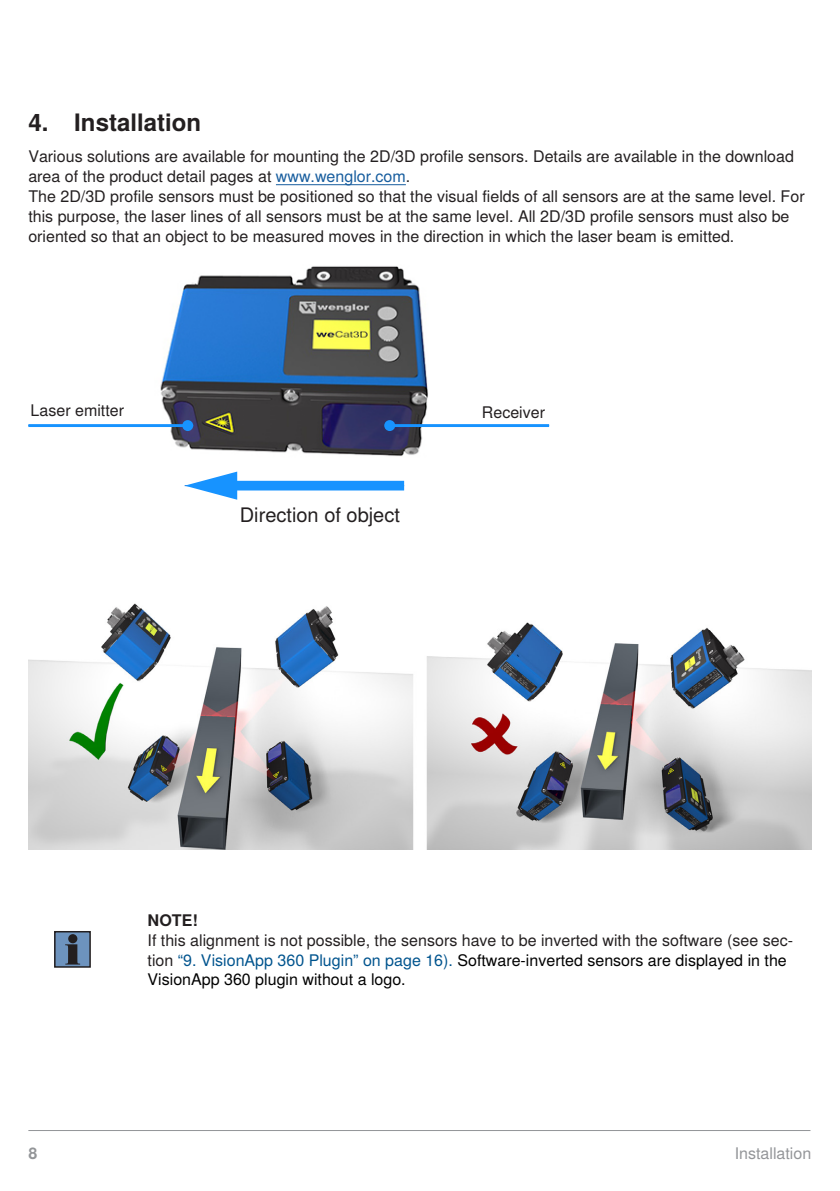
<style>
.page{position:relative;width:840px;height:1191px;background:#fff}
.page>*{position:absolute;margin:0;border:0;box-sizing:border-box;transform-origin:0 0}
.t1{font:700 24px "Nimbus Sans Global";color:#231f20}
.Copy{font:20px "Nimbus Sans Global";color:#231f20}
.Copy-2{font:16px/20px "Nimbus Sans Global";color:#231f20}
.t2{font:16px "Nimbus Sans Global";color:#939598}
.Copy-3{font:700 16px "Nimbus Sans Global";color:#231f20}
.t3{font:700 16px "Nimbus Sans Global";color:#939598}
.s1{color:#175d9e}
.s2{color:#00548e}
.s3{color:#000001}
</style>
<div class="page">
<hr style="left:28px;top:1130px;width:782px;height:1px;background:#939598">
<hr style="left:276px;top:184px;width:129px;height:1px;background:#175d9e">
<img style="left:160px;top:266px;width:268px;height:190px">
<hr style="left:389px;top:424px;width:160px;height:3px;background:#1793ff">
<div style="left:384px;top:420px;width:11px;height:11px;background:#1793ff;border-radius:50%"></div>
<hr style="left:28px;top:424px;width:160px;height:3px;background:#1793ff">
<div style="left:182px;top:420px;width:11px;height:11px;background:#1793ff;border-radius:50%"></div>
<div style="left:227px;top:481px;width:177px;height:9px;background:#1793ff"></div>
<svg style="left:184px;top:471px;width:53px;height:29px"></svg>
<img style="left:28px;top:603px;width:783px;height:247px">
<div style="left:55px;top:931px;width:35px;height:36px;background:#6d93be"></div>
<div style="left:54px;top:931px;width:37px;height:36px;border:2px solid #231f20"></div>
<svg style="left:65px;top:944px;width:15px;height:20px"></svg>
<div style="left:68px;top:934px;width:9px;height:9px;background:#231f20;border-radius:50%"></div>
<p class="t1" style="left:28px;top:109px;width:174px">4. Installation</p>
<p class="Copy-2" style="left:28px;top:147px;width:766px">Various solutions are available for mounting the 2D/3D profile sensors. Details are available in the download area of the product detail pages at <span class="s1">www.wenglor.com</span>.</p>
<p class="Copy-2" style="left:28px;top:187px;width:777px">The 2D/3D profile sensors must be positioned so that the visual fields of all sensors are at the same level. For this purpose, the laser lines of all sensors must be at the same level. All 2D/3D profile sensors must also be oriented so that an object to be measured moves in the direction in which the laser beam is emitted.</p>
<p class="Copy-2" style="left:31px;top:400px;width:95px">Laser emitter</p>
<p class="Copy-2" style="left:481px;top:402px;width:65px">Receiver</p>
<p class="Copy" style="left:240px;top:503px;width:162px">Direction of object</p>
<p class="Copy-3" style="left:147px;top:910px;width:52px">NOTE!</p>
<p class="Copy-2" style="left:147px;top:930px;width:646px">If this alignment is not possible, the sensors have to be inverted with the software (see sec&shy;tion <span class="s2">“9. VisionApp 360 Plugin” on page 16).</span> <span class="s3">Software-inverted sensors are displayed in the<br>VisionApp 360 plugin without a logo.</span></p>
<p class="t3" style="left:28px;top:1143px;width:10px">8</p>
<p class="t2" style="left:734px;top:1143px;width:78px">Installation</p>
</div>
